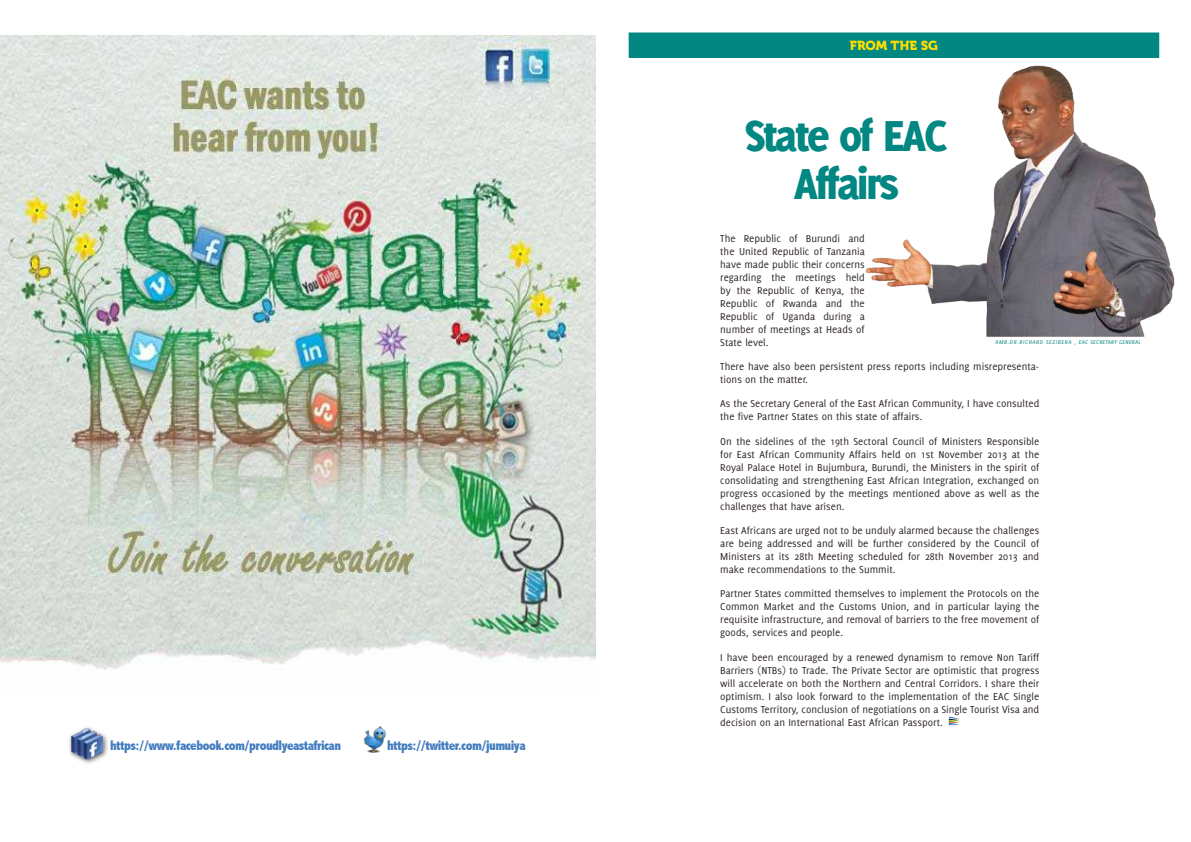
<style>
.page{position:relative;width:1191px;height:842px;background:#fff}
.page>*{position:absolute;margin:0;border:0;box-sizing:border-box;transform-origin:0 0}
.t1{font:800 47.5px/48px "Delicious";letter-spacing:-.05em;color:#028782;text-align:center}
.t2{font:800 condensed 14px "Abadi";letter-spacing:-.04em;color:#437cbf}
.t3{font:13px "Museo 900";color:#ffde00}
.t4{font:11px/13px "Delicious";color:#2e242c;text-align:justify}
.t5{font:italic 6px "Delicious";letter-spacing:.085em;color:#028782}
</style>
<div class="page">
<div style="left:629px;top:33px;width:529px;height:24px;background:#028782"></div>
<div style="left:628px;top:33px;width:531px;height:25px;border:1px solid #028782"></div>
<svg style="left:949px;top:716px;width:10px;height:10px"></svg>
<img style="left:0;top:35px;width:595px;height:635px">
<div style="left:67px;top:725px;width:42px;height:40px;background:#000;opacity:.75"></div>
<img style="left:67px;top:728px;width:40px;height:31px">
<img style="left:363px;top:727px;width:23px;height:25px">
<svg style="left:865px;top:65px;width:310px;height:272px"></svg>
<img style="left:987px;top:65px;width:51px;height:179px">
<p class="t2" style="left:110px;top:737px;width:232px">https://www.facebook.com/proudlyeastafrican</p>
<p class="t2" style="left:387px;top:737px;width:140px">https://twitter.com/jumuiya</p>
<p class="t3" style="left:850px;top:38px;width:89px">FROM THE SG</p>
<h1 class="t1" style="left:745px;top:111px;width:204px">State of EAC<br>Affairs</h1>
<p class="t4" style="left:720px;top:231px;width:146px">The Republic of Burundi and the United Republic of Tanzania have made public their concerns regarding the meetings held by the Republic of Kenya, the Republic of Rwanda and the Republic of Uganda during a number of meetings at Heads of State level.</p>
<p class="t4" style="left:720px;top:360px;width:320px">There have also been persistent press reports including misrepresenta&shy;tions on the matter.</p>
<p class="t4" style="left:720px;top:397px;width:320px">As the Secretary General of the East African Community, I have consulted the five Partner States on this state of affairs.</p>
<p class="t4" style="left:720px;top:434px;width:320px">On the sidelines of the 19th Sectoral Council of Ministers Responsible for East African Community Affairs held on 1st November 2013 at the Royal Palace Hotel in Bujumbura, Burundi, the Ministers in the spirit of consolidating and strengthening East African I ntegration, exchanged on progress occasioned by the meetings mentioned above as well as the challenges that have arisen.</p>
<p class="t4" style="left:720px;top:524px;width:320px">East Africans are urged not to be unduly alarmed because the challenges are being addressed and will be further considered by the Council of Ministers at its 28th Meeting scheduled for 28th November 2013 and make recommendations to the Summit.</p>
<p class="t4" style="left:720px;top:587px;width:320px">Partner States committed themselves to implement the Protocols on the Common Market and the Customs Union, and in particular laying the requisite infrastructure, and removal of barriers to the free movement of goods, services and people.</p>
<p class="t4" style="left:720px;top:650px;width:320px">I have been encouraged by a renewed dynamism to remove Non Tariff Barriers (NTBs) to Trade. The Private Sector are optimistic that progress will accelerate on both the Northern and Central Corridors. I share their optimism. I also look forward to the implementation of the EAC Single Customs Territory, conclusion of negotiations on a Single Tourist Visa and decision on an I nternational East African Passport.</p>
<p class="t5" style="left:995px;top:339px;width:147px">AMB.DR.RICHARD SEZIBERA , EAC SECRETARY GENERAL</p>
</div>
